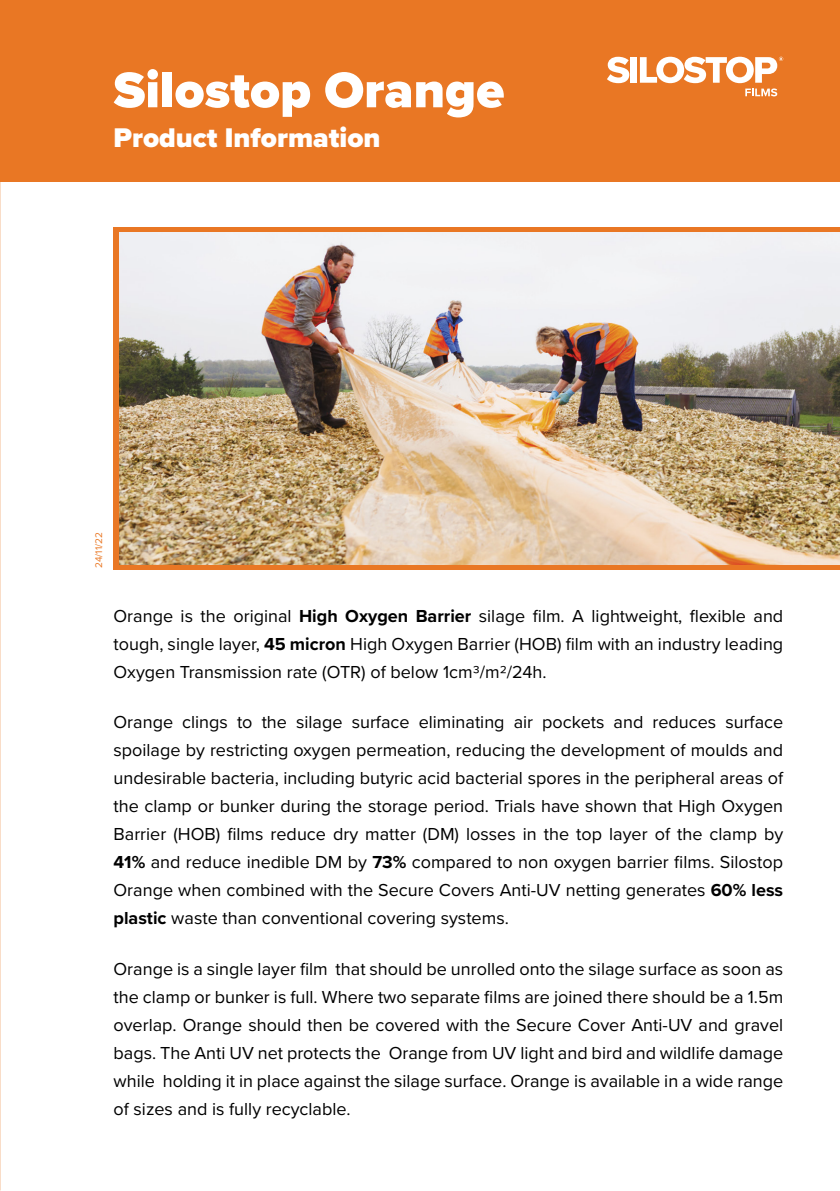
<style>
.page{position:relative;width:840px;height:1191px;background:#fff}
.page>*{position:absolute;margin:0;border:0;box-sizing:border-box;transform-origin:0 0}
.t1{font:900 52px "Proxima Nova";color:#fff}
.t2{font:900 28px "Proxima Nova";color:#fff}
.t3{font:18px/28px "Proxima Nova";color:#000;text-align:justify}
.t4{font:10px "Proxima Nova";color:#e97724}
.s1{font-weight:700}
</style>
<div class="page">
<div style="left:0;top:0;width:839px;height:181px;background:#e97724"></div>
<div style="left:113px;top:227px;width:726px;height:343px;background:#e97724"></div>
<img style="left:119px;top:232px;width:720px;height:332px">
<svg style="left:607px;top:57px;width:22px;height:26px"></svg>
<div style="left:630px;top:57px;width:6px;height:26px;background:#fff"></div>
<svg style="left:639px;top:57px;width:143px;height:39px"></svg>
<h1 class="t1" style="left:113px;top:51px;width:392px">Silostop Orange</h1>
<h2 class="t2" style="left:113px;top:117px;width:268px">Product Information</h2>
<p class="t4" style="left:91px;top:568px;width:37px;rotate:-90deg">24/11/22</p>
<p class="t3" style="left:113px;top:601px;width:671px">Orange is the original <span class="s1">High Oxygen Barrier</span> silage film. A lightweight, flexible and tough, single layer, <span class="s1">45 micron</span> High Oxygen Barrier (HOB) film with an industry leading Oxygen Transmission rate (OTR) of below 1cm3/m2/24h.</p>
<p class="t3" style="left:113px;top:707px;width:671px">Orange clings to the silage surface eliminating air pockets and reduces surface spoilage by restricting oxygen permeation, reducing the development of moulds and undesirable bacteria, including butyric acid bacterial spores in the peripheral areas of the clamp or bunker during the storage period. Trials have shown that High Oxygen Barrier (HOB) films reduce dry matter (DM) losses in the top layer of the clamp by <span class="s1">41%</span> and reduce inedible DM by <span class="s1">73%</span> compared to non oxygen barrier films. Silostop Orange when combined with the Secure Covers Anti-UV netting generates <span class="s1">60% less plastic</span> waste than conventional covering systems.</p>
<p class="t3" style="left:113px;top:954px;width:671px">Orange is a single layer film that should be unrolled onto the silage surface as soon as the clamp or bunker is full. Where two separate films are joined there should be a 1.5m overlap. Orange should then be covered with the Secure Cover Anti-UV and gravel bags. The Anti UV net protects the Orange from UV light and bird and wildlife damage while holding it in place against the silage surface. Orange is available in a wide range of sizes and is fully recyclable.</p>
</div>
